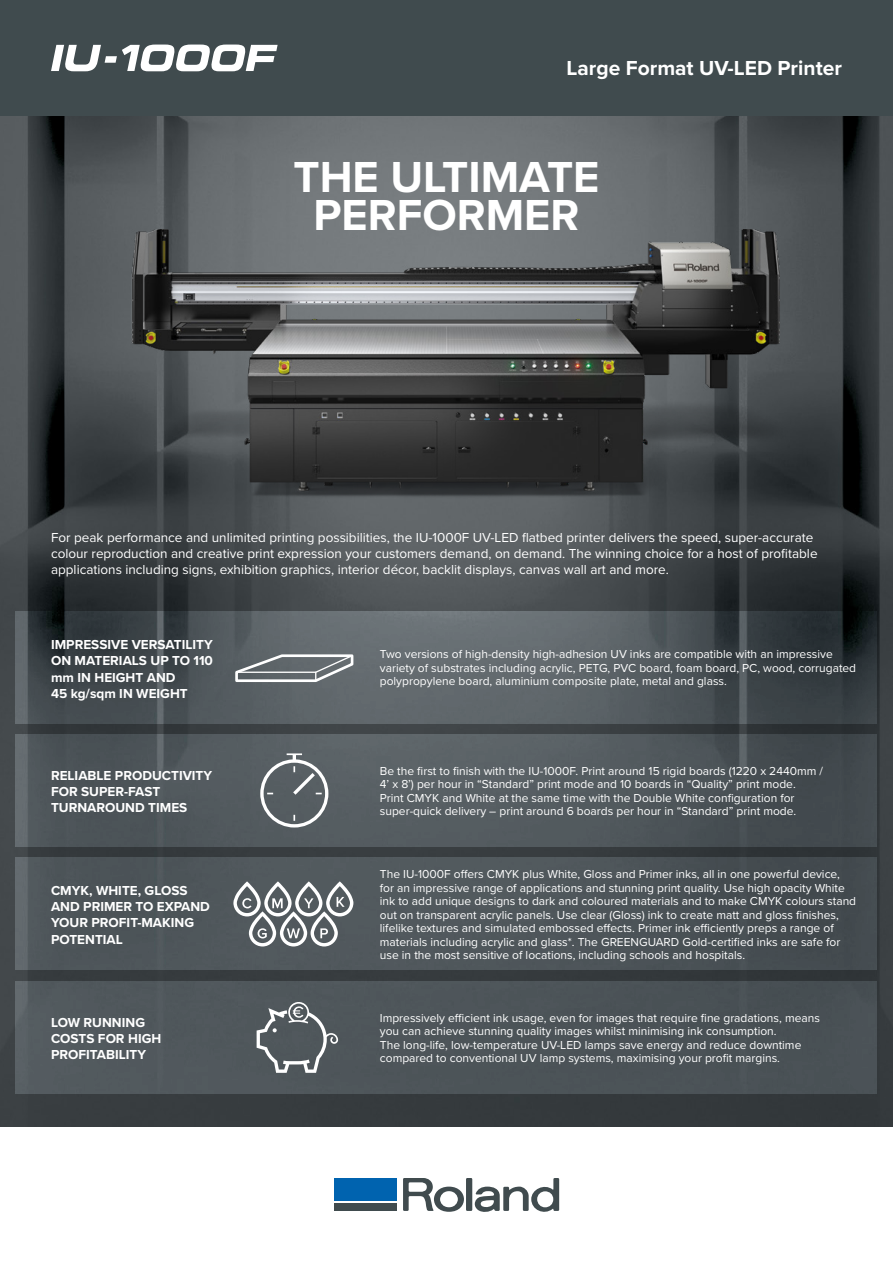
<style>
.page{position:relative;width:893px;height:1263px;background:#fff}
.page>*{position:absolute;margin:0;border:0;box-sizing:border-box;transform-origin:0 0}
.t1{font:700 45px/37.5px "Proxima Nova";color:#fff;text-align:center}
.t2{font:700 21px "Proxima Nova";color:#fff}
.t3{font:13.5px/16.2px "Proxima Nova";color:#fff}
.t4{font:700 13.5px/16.2px "Proxima Nova";color:#fff}
.t5{font:12px/13.5px "Proxima Nova";color:#fff}
</style>
<div class="page">
<img style="left:0;top:116px;width:893px;height:1011px">
<img style="left:84px;top:230px;width:725px;height:269px">
<div style="left:0;top:0;width:893px;height:116px;background:#404b4e"></div>
<div style="left:334px;top:1203px;width:63px;height:8px;background:#404b4e"></div>
<div style="left:334px;top:1178px;width:63px;height:22px;background:#0063af"></div>
<div style="left:466px;top:1178px;width:6px;height:33px;background:#404b4e"></div>
<svg style="left:475px;top:1178px;width:84px;height:34px"></svg>
<svg style="left:403px;top:1178px;width:61px;height:34px"></svg>
<svg style="left:16px;top:611px;width:861px;height:112px;background:#4e555a"></svg>
<div style="left:16px;top:858px;width:861px;height:112px;background:#4e555a"></div>
<svg style="left:16px;top:734px;width:861px;height:113px;background:#50575c"></svg>
<div style="left:16px;top:981px;width:861px;height:112px;background:#4c5458"></div>
<svg style="left:51px;top:45px;width:227px;height:26px"></svg>
<svg style="left:233px;top:653px;width:122px;height:30px"></svg>
<svg style="left:260px;top:753px;width:68px;height:74px;background:#72787c"></svg>
<svg style="left:257px;top:1002px;width:81px;height:71px"></svg>
<svg style="left:233px;top:881px;width:120px;height:65px"></svg>
<h2 class="t2" style="left:567px;top:52px;width:277px">Large Format UV-LED Printer</h2>
<h1 class="t1" style="left:293px;top:157px;width:307px">THE ULTIMATE<br>PERFORMER</h1>
<p class="t3" style="left:51px;top:529px;width:768px">For peak performance and unlimited printing possibilities, the IU-1000F UV-LED flatbed printer delivers the speed, super-accurate colour reproduction and creative print expression your customers demand, on demand. The winning choice for a host of profitable applications including signs, exhibition graphics, interior décor, backlit displays, canvas wall art and more.</p>
<p class="t4" style="left:51px;top:636px;width:163px">IMPRESSIVE VERSATILITY<br>ON MATERIALS UP TO 110 mm IN HEIGHT AND<br>45 kg/sqm IN WEIGHT</p>
<p class="t4" style="left:51px;top:767px;width:163px">RELIABLE PRODUCTIVITY<br>FOR SUPER-FAST<br>TURNAROUND TIMES</p>
<p class="t4" style="left:51px;top:882px;width:160px">CMYK, WHITE, GLOSS<br>AND PRIMER TO EXPAND<br>YOUR PROFIT-MAKING<br>POTENTIAL</p>
<p class="t4" style="left:51px;top:1014px;width:112px">LOW RUNNING<br>COSTS FOR HIGH<br>PROFITABILITY</p>
<p class="t5" style="left:380px;top:647px;width:478px">Two versions of high-density high-adhesion UV inks are compatible with an impressive variety of substrates including acrylic, PETG, PVC board, foam board, PC, wood, corrugated polypropylene board, aluminium composite plate, metal and glass.</p>
<p class="t5" style="left:380px;top:764px;width:445px">Be the first to finish with the IU-1000F. Print around 15 rigid boards (1220 x 2440mm / 4’ x 8’) per hour in “Standard” print mode and 10 boards in “Quality” print mode.<br>Print CMYK and White at the same time with the Double White configuration for super-quick delivery – print around 6 boards per hour in “Standard” print mode.</p>
<p class="t5" style="left:380px;top:867px;width:478px">The IU-1000F offers CMYK plus White, Gloss and Primer inks, all in one powerful device, for an impressive range of applications and stunning print quality. Use high opacity White ink to add unique designs to dark and coloured materials and to make CMYK colours stand out on transparent acrylic panels. Use clear (Gloss) ink to create matt and gloss finishes, lifelike textures and simulated embossed effects. Primer ink efficiently preps a range of materials including acrylic and glass*. The GREENGUARD Gold-certified inks are safe for use in the most sensitive of locations, including schools and hospitals.</p>
<p class="t5" style="left:380px;top:1010px;width:442px">Impressively efficient ink usage, even for images that require fine gradations, means you can achieve stunning quality images whilst minimising ink consumption.<br>The long-life, low-temperature UV-LED lamps save energy and reduce downtime compared to conventional UV lamp systems, maximising your profit margins.</p>
</div>
